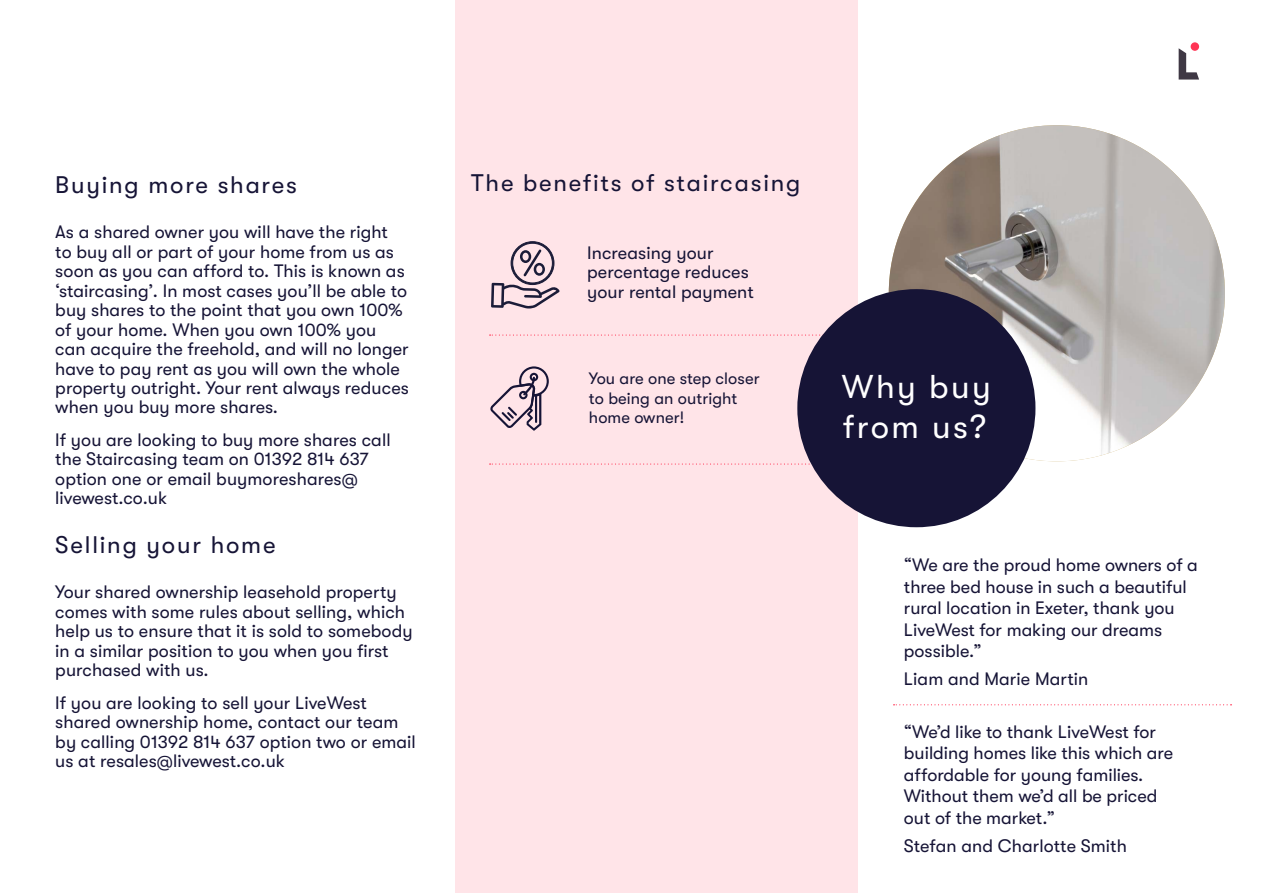
<style>
.page{position:relative;width:1263px;height:893px;background:#fff}
.page>*{position:absolute;margin:0;border:0;box-sizing:border-box;transform-origin:0 0}
.t1{font:33px/39.6px "GT Walsheim Pro";letter-spacing:.075em;color:#fff}
.t2{font:24px "GT Walsheim Pro";letter-spacing:.075em;color:#161436}
.t3{font:18px/19.5px "GT Walsheim Pro";letter-spacing:.005em;color:#161436}
.t4{font:16.5px/19.5px "GT Walsheim Pro";letter-spacing:.005em;color:#161436}
</style>
<div class="page">
<div style="left:455px;top:0;width:402px;height:893px;background:#ffe4e8"></div>
<svg style="left:1179px;top:48px;width:20px;height:32px"></svg>
<svg style="left:1190px;top:42px;width:9px;height:9px"></svg>
<img style="left:889px;top:125px;width:336px;height:336px;border-radius:168px">
<svg style="left:893px;top:704px;width:338px;height:1px"></svg>
<svg style="left:490px;top:463px;width:321px;height:2px"></svg>
<svg style="left:490px;top:334px;width:332px;height:2px"></svg>
<svg style="left:491px;top:241px;width:69px;height:68px"></svg>
<svg style="left:490px;top:366px;width:59px;height:65px"></svg>
<div style="left:797px;top:289px;width:238px;height:238px;background:#161436;border-radius:50%"></div>
<h2 class="t2" style="left:55px;top:171px;width:243px">Buying more shares</h2>
<p class="t3" style="left:55px;top:222px;width:355px">As a shared owner you will have the right<br>to buy all or part of your home from us as soon as you can afford to. This is known as ‘staircasing’. In most cases you’ll be able to buy shares to the point that you own 100% of your home. When you own 100% you can acquire the freehold, and will no longer have to pay rent as you will own the whole property outright. Your rent always reduces when you buy more shares.</p>
<p class="t3" style="left:55px;top:430px;width:337px">If you are looking to buy more shares call the Staircasing team on 01392 814 637 option one or email buymoreshares@ livewest.co.uk</p>
<h2 class="t2" style="left:55px;top:532px;width:222px">Selling your home</h2>
<p class="t3" style="left:55px;top:582px;width:359px">Your shared ownership leasehold property comes with some rules about selling, which help us to ensure that it is sold to somebody in a similar position to you when you first purchased with us.</p>
<p class="t3" style="left:55px;top:693px;width:362px">If you are looking to sell your LiveWest shared ownership home, contact our team by calling 01392 814 637 option two or email us at resales@livewest.co.uk</p>
<h2 class="t2" style="left:471px;top:170px;width:331px">The benefits of staircasing</h2>
<p class="t3" style="left:587px;top:243px;width:168px">Increasing your percentage reduces your rental payment</p>
<p class="t4" style="left:589px;top:369px;width:172px">You are one step closer to being an outright home owner!</p>
<h1 class="t1" style="left:842px;top:367px;width:150px">Why buy from us?</h1>
<p class="t3" style="left:904px;top:554px;width:295px;line-height:21.6px">“We are the proud home owners of a three bed house in such a beautiful rural location in Exeter, thank you<br>LiveWest for making our dreams possible.”</p>
<p class="t3" style="left:904px;top:670px;width:186px">Liam and Marie Martin</p>
<p class="t3" style="left:904px;top:721px;width:271px;line-height:21.6px">“We’d like to thank LiveWest for building homes like this which are affordable for young families.<br>Without them we’d all be priced out of the market.”</p>
<p class="t3" style="left:904px;top:836px;width:225px">Stefan and Charlotte Smith</p>
</div>
